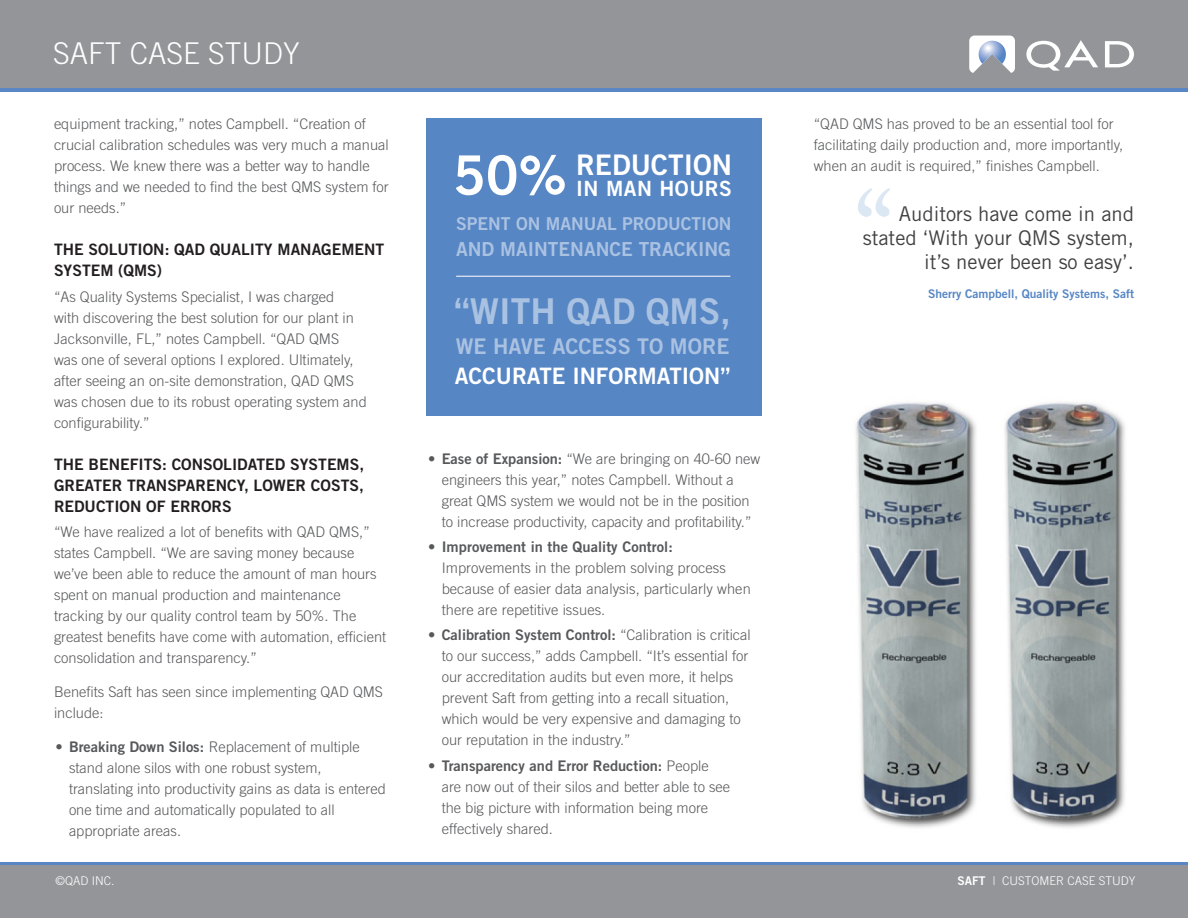
<style>
.page{position:relative;width:1188px;height:918px;background:#fff}
.page>*{position:absolute;margin:0;border:0;box-sizing:border-box;transform-origin:0 0}
.t1{font:35.55px "Trade Gothic Bold Two";color:rgb(255 255 255/.5)}
.t2{font:300 30px "Trade Gothic LT Std";color:#fff}
.t3{font:28.35px "Trade Gothic Bold Two";color:#fff}
.t4{font:22.65px "Trade Gothic Bold Two";color:#fff}
.t5{font:21.6px "Trade Gothic Bold Two";color:rgb(255 255 255/.5)}
.t6{font:21px "Trade Gothic Bold Two";letter-spacing:.025em;color:#fff}
.Call_Out_Content{font:20.25px/24.3px "Trade Gothic LT Std";color:#414042;text-align:right}
.t7{font:19.35px "Trade Gothic Bold Two";color:rgb(255 255 255/.5)}
.t8{font:17.7px "Trade Gothic Bold Two";color:rgb(255 255 255/.5)}
.Sub_Head{font:15.75px/21px "Trade Gothic LT Std Bd 2";color:#231f20}
.Standard_Text{font:300 14.7px/21px "Trade Gothic LT Std";color:#57585a}
.Call_Out_Contact{font:12px "Trade Gothic LT Std Bd 2";color:#5786c5}
.t9{font:300 12px "Trade Gothic LT Std";color:#fff}
.s1{font-family:"Trade Gothic LT Std Bd 2";font-weight:400}
.s2{font-size:54.45px}
</style>
<div class="page">
<img style="left:855px;top:402px;width:121px;height:426px">
<div style="left:427px;top:119px;width:335px;height:297px;background:#5786c5"></div>
<hr style="left:456px;top:276px;width:274px;height:1px;background:#fff">
<svg style="left:858px;top:188px;width:32px;height:29px"></svg>
<img style="left:1004px;top:402px;width:121px;height:426px">
<div style="left:0;top:862px;width:1188px;height:17px;background:#5987c6"></div>
<div style="left:0;top:865px;width:1188px;height:53px;background:#939598"></div>
<div style="left:0;top:75px;width:1188px;height:17px;background:#5987c6"></div>
<div style="left:0;top:0;width:1188px;height:88px;background:#939598"></div>
<svg style="left:1105px;top:41px;width:29px;height:26px"></svg>
<svg style="left:1026px;top:40px;width:72px;height:31px"></svg>
<svg style="left:969px;top:36px;width:46px;height:37px"></svg>
<h2 class="t2" style="left:53px;top:36px;width:248px">SAFT CASE STUDY</h2>
<p class="Standard_Text" style="left:54px;top:113px;width:336px">equipment tracking,” notes Campbell. “Creation of crucial calibration schedules was very much a manual process. We knew there was a better way to handle things and we needed to find the best QMS system for our needs.”</p>
<p class="Sub_Head" style="left:54px;top:239px;width:332px">THE SOLUTION: QAD QUALITY MANAGEMENT<br>SYSTEM (QMS)</p>
<p class="Standard_Text" style="left:54px;top:286px;width:314px">“As Quality Systems Specialist, I was charged<br>with discovering the best solution for our plant in Jacksonville, FL,” notes Campbell. “QAD QMS<br>was one of several options I explored. Ultimately, after seeing an on-site demonstration, QAD QMS was chosen due to its robust operating system and configurability.”</p>
<p class="Sub_Head" style="left:54px;top:453px;width:312px;text-align:justify">THE BENEFITS: CONSOLIDATED SYSTEMS, GREATER TRANSPARENCY, LOWER COSTS, REDUCTION OF ERRORS</p>
<p class="Standard_Text" style="left:54px;top:521px;width:334px">“We have realized a lot of benefits with QAD QMS,” states Campbell. “We are saving money because we’ve been able to reduce the amount of man hours spent on manual production and maintenance tracking by our quality control team by 50%. The greatest benefits have come with automation, efficient consolidation and transparency.”</p>
<p class="Standard_Text" style="left:54px;top:681px;width:331px">Benefits Saft has seen since implementing QAD QMS include:</p>
<p class="Standard_Text" style="left:69px;top:736px;width:318px;text-indent:-14px"><span class="s1">• Breaking Down Silos:</span> Replacement of multiple stand alone silos with one robust system, translating into productivity gains as data is entered one time and automatically populated to all appropriate areas.</p>
<h3 class="t3" style="left:453px;top:147px;width:281px"><span class="s2">50%</span> REDUCTION</h3>
<h3 class="t6" style="left:576px;top:176px;width:157px">IN MAN HOURS</h3>
<p class="t8" style="left:456px;top:213px;width:277px">SPENT ON MANUAL PRODUCTION</p>
<h3 class="t7" style="left:456px;top:237px;width:276px">AND MAINTENANCE TRACKING</h3>
<h1 class="t1" style="left:454px;top:289px;width:278px">“WITH QAD QMS,</h1>
<h3 class="t5" style="left:456px;top:333px;width:275px">WE HAVE ACCESS TO MORE</h3>
<h3 class="t4" style="left:455px;top:362px;width:277px">ACCURATE INFORMATION”</h3>
<p class="Standard_Text" style="left:442px;top:448px;width:320px;text-indent:-14px"><span class="s1">• Ease of Expansion:</span> “We are bringing on 40-60 new engineers this year,” notes Campbell. Without a great QMS system we would not be in the position to increase productivity, capacity and profitability.”</p>
<p class="Standard_Text" style="left:442px;top:536px;width:311px;text-indent:-14px"><span class="s1">• Improvement in the Quality Control:<br></span>Improvements in the problem solving process because of easier data analysis, particularly when there are repetitive issues.</p>
<p class="Standard_Text" style="left:442px;top:624px;width:311px;text-indent:-14px"><span class="s1">• Calibration System Control:</span> “Calibration is critical to our success,” adds Campbell. “It’s essential for our accreditation audits but even more, it helps prevent Saft from getting into a recall situation, which would be very expensive and damaging to our reputation in the industry.”</p>
<p class="Standard_Text" style="left:442px;top:755px;width:290px;text-indent:-14px"><span class="s1">• Transparency and Error Reduction:</span> People are now out of their silos and better able to see the big picture with information being more effectively shared.</p>
<p class="Standard_Text" style="left:814px;top:113px;width:311px">“QAD QMS has proved to be an essential tool for facilitating daily production and, more importantly, when an audit is required,” finishes Campbell.</p>
<p class="Call_Out_Content" style="left:863px;top:201px;width:273px">Auditors have come in and stated ‘With your QMS system, it’s never been so easy’.</p>
<p class="Call_Out_Contact" style="left:928px;top:286px;width:207px">Sherry Campbell, Quality Systems, Saft</p>
<p class="t9" style="left:56px;top:873px;width:60px">©QAD INC.</p>
<p class="t9" style="left:957px;top:873px;width:180px"><span class="s1">SAFT</span> | CUSTOMER CASE STUDY</p>
</div>
